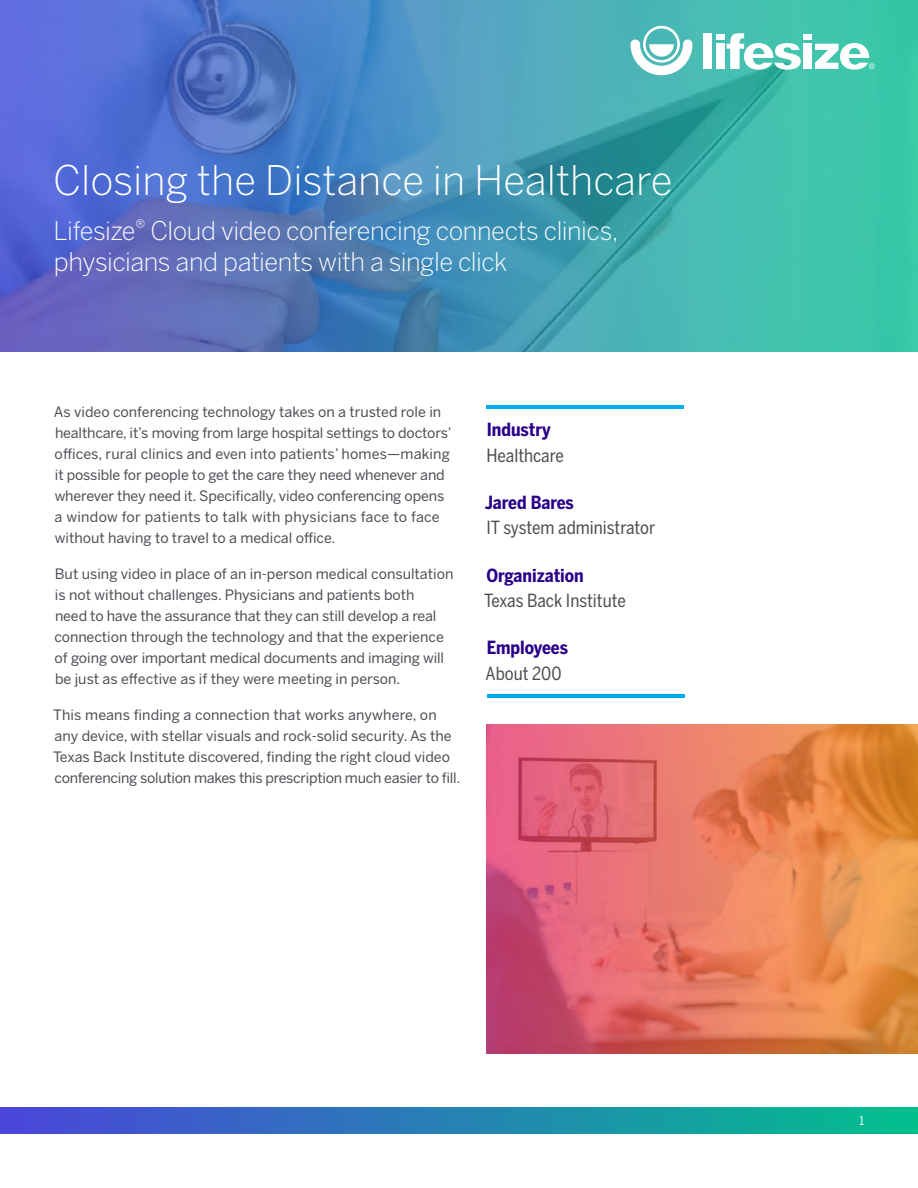
<style>
.page{position:relative;width:918px;height:1188px;background:#fff}
.page>*{position:absolute;margin:0;border:0;box-sizing:border-box;transform-origin:0 0}
.t1{font:300 40.5px "Benton Sans";color:#fff}
.t2{font:300 25.5px/30.6px "Benton Sans";letter-spacing:-.02em;color:#fff}
.t3{font:18px "Benton Sans Cond";color:#4d4d4f}
.t4{font:700 18px "Benton Sans Cond";color:#290088}
.t5{font:14.25px/21px "Benton Sans";color:#4b4f54}
.t6{font:12px "Benton Sans Cond";color:#fff}
</style>
<div class="page">
<img style="left:0;top:0;width:918px;height:351px">
<div style="left:0;top:1107px;width:918px;height:27px;background:linear-gradient(to right,#4b45da,#01c08c)"></div>
<hr style="left:486px;top:405px;width:198px;height:4px;background:#00aeef">
<hr style="left:487px;top:695px;width:198px;height:3px;background:#00aeef">
<svg style="left:630px;top:26px;width:62px;height:49px"></svg>
<div style="left:716px;top:34px;width:9px;height:5px;background:#fff"></div>
<div style="left:716px;top:44px;width:9px;height:25px;background:#fff"></div>
<div style="left:703px;top:34px;width:9px;height:35px;background:#fff"></div>
<div style="left:803px;top:34px;width:9px;height:5px;background:#fff"></div>
<div style="left:803px;top:44px;width:9px;height:25px;background:#fff"></div>
<svg style="left:815px;top:43px;width:60px;height:27px"></svg>
<svg style="left:727px;top:33px;width:74px;height:37px"></svg>
<img style="left:487px;top:725px;width:431px;height:329px">
<h1 class="t1" style="left:53px;top:156px;width:621px">Closing the Distance in Healthcare</h1>
<h2 class="t2" style="left:54px;top:215px;width:567px">Lifesize<sup>®</sup> Cloud video conferencing connects clinics, physicians and patients with a single click</h2>
<p class="t5" style="left:54px;top:401px;width:399px">As video conferencing technology takes on a trusted role in healthcare, it’s moving from large hospital settings to doctors’ offices, rural clinics and even into patients’ homes—making it possible for people to get the care they need whenever and wherever they need it. Specifically, video conferencing opens a window for patients to talk with physicians face to face without having to travel to a medical office.</p>
<p class="t5" style="left:55px;top:563px;width:400px">But using video in place of an in-person medical consultation is not without challenges. Physicians and patients both<br>need to have the assurance that they can still develop a real connection through the technology and that the experience of going over important medical documents and imaging will be just as effective as if they were meeting in person.</p>
<p class="t5" style="left:53px;top:704px;width:409px">This means finding a connection that works anywhere, on any device, with stellar visuals and rock-solid security. As the Texas Back Institute discovered, finding the right cloud video conferencing solution makes this prescription much easier to fill.</p>
<p class="t4" style="left:487px;top:419px;width:66px">Industry</p>
<p class="t3" style="left:486px;top:445px;width:79px">Healthcare</p>
<p class="t4" style="left:485px;top:492px;width:91px">Jared Bares</p>
<p class="t3" style="left:486px;top:517px;width:170px">IT system administrator</p>
<p class="t4" style="left:487px;top:564px;width:99px">Organization</p>
<p class="t3" style="left:484px;top:590px;width:143px">Texas Back Institute</p>
<p class="t4" style="left:487px;top:637px;width:83px">Employees</p>
<p class="t3" style="left:486px;top:663px;width:77px">About 200</p>
<p class="t6" style="left:859px;top:1114px;width:6px">1</p>
</div>
